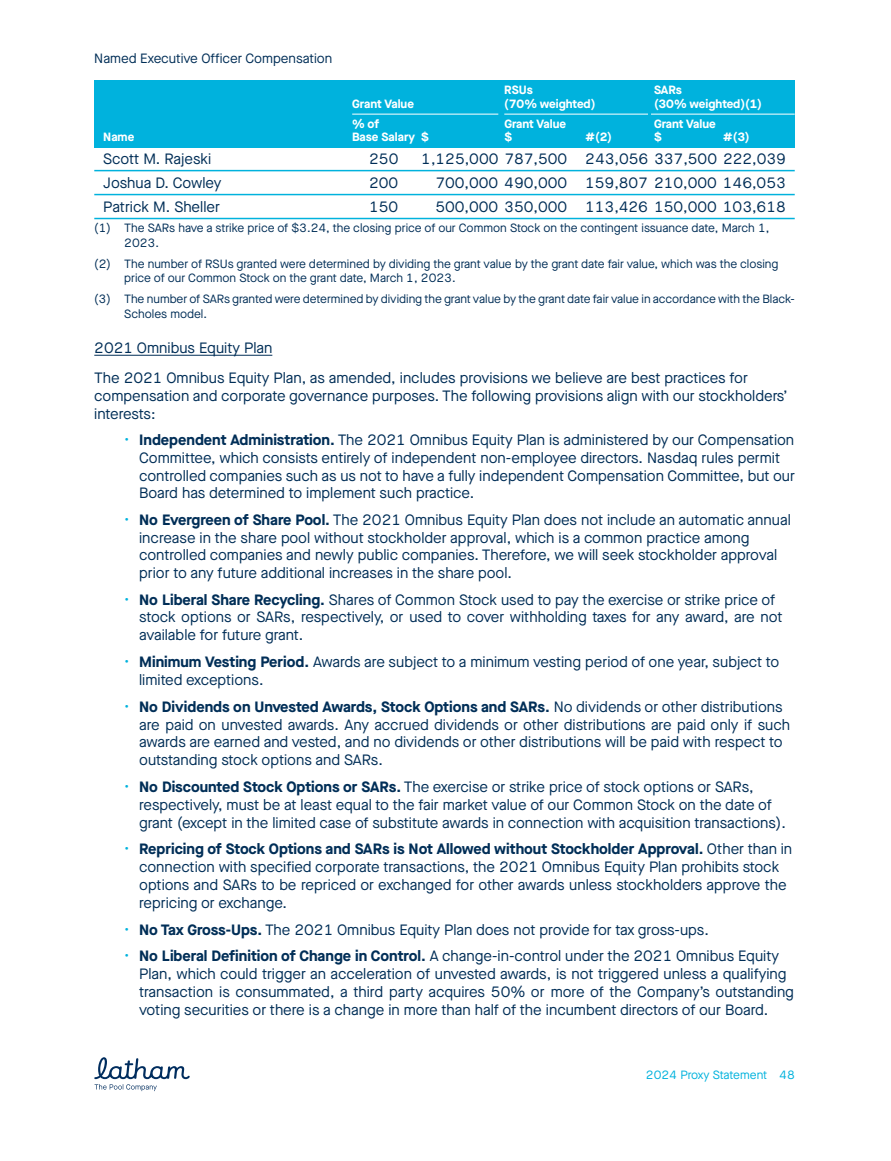
<style>
.page{position:relative;width:891px;height:1161px;background:#fff}
.page>*{position:absolute;margin:0;border:0;box-sizing:border-box;transform-origin:0 0}
.t1{font:15px/17.9px "Maison Neue";color:#002e57}
.t2{font:13.5px "Maison Neue";color:#002e57}
.t3{font:12px/14.7px "Maison Neue";color:#002e57}
.t4{font:700 12px/13.5px "Maison Neue";color:#fff}
.t5{font:12px "Maison Neue";color:#00b2dd}
.s1{color:#00b2dd}
.s2{font-weight:700}
</style>
<div class="page">
<div style="left:94px;top:81px;width:701px;height:33px;background:#00b2dd"></div>
<div style="left:94px;top:114px;width:701px;height:33px;background:#00b2dd"></div>
<hr style="left:352px;top:114px;width:146px;height:1px;background:#fff">
<hr style="left:504px;top:114px;width:144px;height:1px;background:#fff">
<hr style="left:651px;top:114px;width:144px;height:1px;background:#fff">
<hr style="left:94px;top:170px;width:701px;height:1px;background:#00b2dd">
<hr style="left:94px;top:194px;width:701px;height:1px;background:#00b2dd">
<hr style="left:94px;top:218px;width:701px;height:1px;background:#00b2dd">
<hr style="left:94px;top:355px;width:178px;height:1px;background:#002e57">
<svg style="left:94px;top:1057px;width:96px;height:34px"></svg>
<p class="t2" style="left:94px;top:49px;width:240px">Named Executive Officer Compensation</p>
<p class="t4" style="left:103px;top:130px;width:33px">Name</p>
<p class="t4" style="left:352px;top:96px;width:63px">Grant Value</p>
<p class="t4" style="left:504px;top:83px;width:93px">RSUs<br>(70% weighted)</p>
<p class="t4" style="left:654px;top:83px;width:109px">SARs<br>(30% weighted)(1)</p>
<p class="t4" style="left:352px;top:117px;width:78px">% of<br>Base Salary $</p>
<p class="t4" style="left:504px;top:117px;width:63px">Grant Value $</p>
<p class="t4" style="left:585px;top:130px;width:28px">#(2)</p>
<p class="t4" style="left:654px;top:117px;width:63px">Grant Value $</p>
<p class="t4" style="left:723px;top:130px;width:28px">#(3)</p>
<p class="t1" style="left:103px;top:150px;width:110px">Scott M. Rajeski</p>
<p class="t1" style="left:369px;top:150px;width:31px">250</p>
<p class="t1" style="left:421px;top:150px;width:366px">1,125,000 787,500 243,056 337,500 222,039</p>
<p class="t1" style="left:103px;top:174px;width:120px">Joshua D. Cowley</p>
<p class="t1" style="left:369px;top:174px;width:31px">200</p>
<p class="t1" style="left:435px;top:174px;width:352px">700,000 490,000 159,807 210,000 146,053</p>
<p class="t1" style="left:103px;top:198px;width:118px">Patrick M. Sheller</p>
<p class="t1" style="left:369px;top:198px;width:31px">150</p>
<p class="t1" style="left:435px;top:198px;width:352px">500,000 350,000 113,426 150,000 103,618</p>
<p class="t3" style="left:124px;top:221px;width:647px;text-indent:-30px">(1) The SARs have a strike price of $3.24, the closing price of our Common Stock on the contingent issuance date, March 1,<br>2023.</p>
<p class="t3" style="left:124px;top:256px;width:656px;text-indent:-30px">(2) The number of RSUs granted were determined by dividing the grant value by the grant date fair value, which was the closing price of our Common Stock on the grant date, March 1, 2023.</p>
<p class="t3" style="left:124px;top:291px;width:672px;text-indent:-30px">(3) The number of SARs granted were determined by dividing the grant value by the grant date fair value in accordance with the Black-<br>Scholes model.</p>
<p class="t1" style="left:94px;top:333px;width:655px;line-height:30px">2021 Omnibus Equity Plan<br>The 2021 Omnibus Equity Plan, as amended, includes provisions we believe are best practices for</p>
<p class="t1" style="left:94px;top:387px;width:695px">compensation and corporate governance purposes. The following provisions align with our stockholders’ interests:</p>
<p class="t1" style="left:139px;top:431px;width:657px;text-indent:-15px"><span class="s1">•</span> <span class="s2">Independent Administration.</span> The 2021 Omnibus Equity Plan is administered by our Compensation Committee, which consists entirely of independent non-employee directors. Nasdaq rules permit controlled companies such as us not to have a fully independent Compensation Committee, but our Board has determined to implement such practice.</p>
<p class="t1" style="left:139px;top:511px;width:653px;text-indent:-15px"><span class="s1">•</span> <span class="s2">No Evergreen of Share Pool.</span> The 2021 Omnibus Equity Plan does not include an automatic annual increase in the share pool without stockholder approval, which is a common practice among controlled companies and newly public companies. Therefore, we will seek stockholder approval prior to any future additional increases in the share pool.</p>
<p class="t1" style="left:139px;top:590px;width:645px;text-indent:-15px"><span class="s1">•</span> <span class="s2">No Liberal Share Recycling.</span> Shares of Common Stock used to pay the exercise or strike price of stock options or SARs, respectively, or used to cover withholding taxes for any award, are not available for future grant.</p>
<p class="t1" style="left:139px;top:653px;width:642px;text-indent:-15px"><span class="s1">•</span> <span class="s2">Minimum Vesting Period.</span> Awards are subject to a minimum vesting period of one year, subject to limited exceptions.</p>
<p class="t1" style="left:139px;top:697px;width:652px;text-indent:-15px"><span class="s1">•</span> <span class="s2">No Dividends on Unvested Awards, Stock Options and SARs.</span> No dividends or other distributions are paid on unvested awards. Any accrued dividends or other distributions are paid only if such awards are earned and vested, and no dividends or other distributions will be paid with respect to outstanding stock options and SARs.</p>
<p class="t1" style="left:139px;top:778px;width:648px;text-indent:-15px"><span class="s1">•</span> <span class="s2">No Discounted Stock Options or SARs.</span> The exercise or strike price of stock options or SARs, respectively, must be at least equal to the fair market value of our Common Stock on the date of grant (except in the limited case of substitute awards in connection with acquisition transactions).</p>
<p class="t1" style="left:139px;top:840px;width:655px;text-indent:-15px"><span class="s1">•</span> <span class="s2">Repricing of Stock Options and SARs is Not Allowed without Stockholder Approval.</span> Other than in connection with specified corporate transactions, the 2021 Omnibus Equity Plan prohibits stock options and SARs to be repriced or exchanged for other awards unless stockholders approve the repricing or exchange.</p>
<p class="t1" style="left:124px;top:920px;width:586px"><span class="s1">•</span> <span class="s2">No Tax Gross-Ups.</span> The 2021 Omnibus Equity Plan does not provide for tax gross-ups.</p>
<p class="t1" style="left:139px;top:947px;width:656px;text-indent:-15px"><span class="s1">•</span> <span class="s2">No Liberal Definition of Change in Control.</span> A change-in-control under the 2021 Omnibus Equity Plan, which could trigger an acceleration of unvested awards, is not triggered unless a qualifying transaction is consummated, a third party acquires 50% or more of the Company’s outstanding voting securities or there is a change in more than half of the incumbent directors of our Board.</p>
<p class="t5" style="left:646px;top:1067px;width:150px">2024 Proxy Statement 48</p>
</div>
